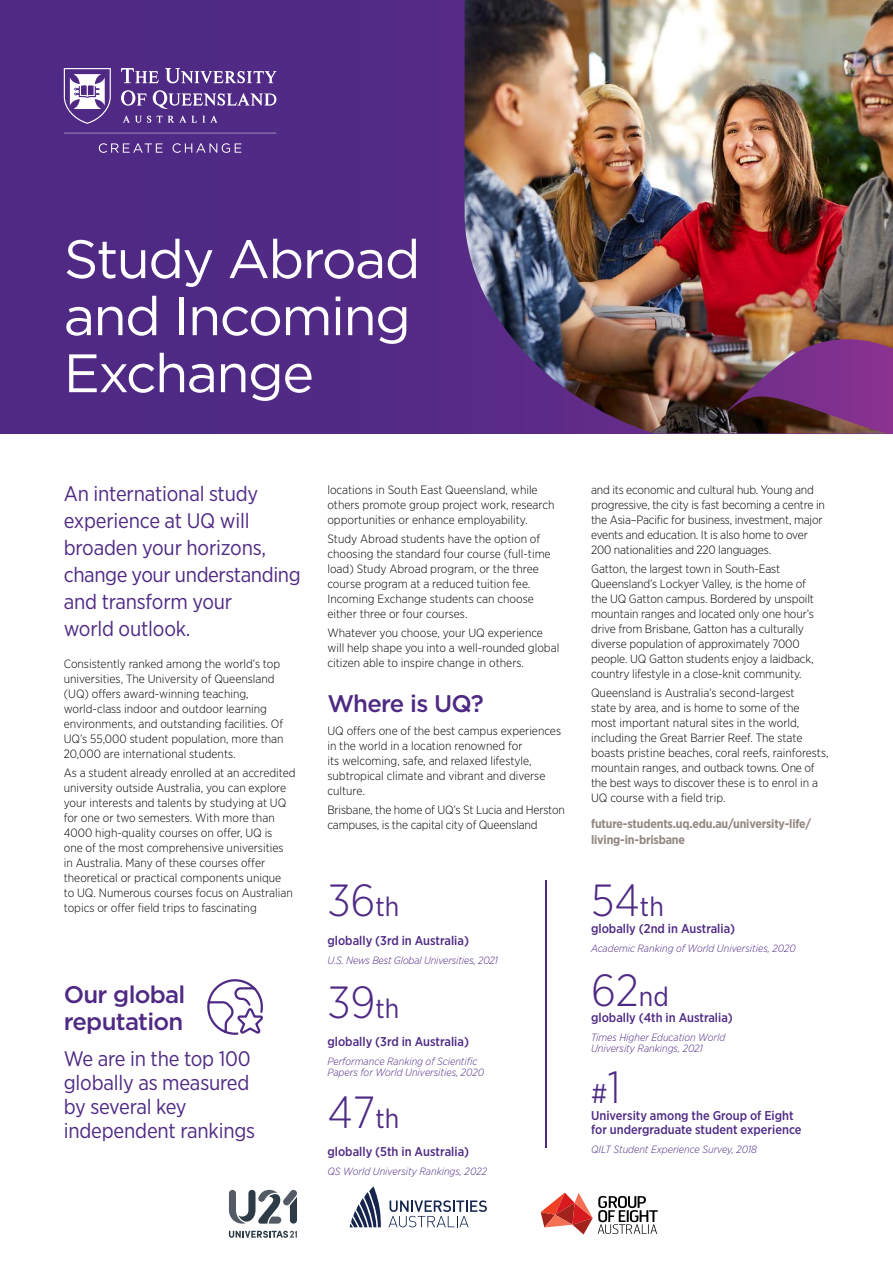
<style>
.page{position:relative;width:893px;height:1263px;background:#fff}
.page>*{position:absolute;margin:0;border:0;box-sizing:border-box;transform-origin:0 0}
.t1{font:54px/57px "Gotham";letter-spacing:-.03em;color:#fff}
.t2{font:300 45px "Gotham Narrow";color:#4f2a84}
.t3{font:27px "Gotham Narrow";color:#4f2a84}
.t4{font:500 24px/27px "Gotham";letter-spacing:-.03em;color:#4f2a84}
.t5{font:21px/27px "Gotham Narrow";letter-spacing:-.01em;color:#4f2a84}
.t6{font:500 12.75px/13.5px "Gotham Narrow";color:#4f2a84}
.t7{font:700 12.3px/16.5px "Gotham Narrow";letter-spacing:-.015em;color:#938884}
.t8{font:300 12px/15px "Gotham Narrow";color:#000}
.t9{font:italic 300 10.5px/10.5px "Gotham Narrow";color:#4f2a84}
.s1{font-weight:400;font-size:27px}
.s2{font-weight:300;font-size:45px}
</style>
<div class="page">
<div style="left:0;top:0;width:893px;height:434px;background:#502a84"></div>
<svg style="left:64px;top:68px;width:213px;height:85px"></svg>
<hr style="left:546px;top:880px;width:1px;height:268px;background:#4f2a84">
<svg style="left:207px;top:979px;width:56px;height:56px"></svg>
<svg style="left:229px;top:1189px;width:68px;height:35px"></svg>
<svg style="left:229px;top:1231px;width:68px;height:7px"></svg>
<svg style="left:541px;top:1192px;width:117px;height:42px"></svg>
<svg style="left:350px;top:1186px;width:31px;height:41px"></svg>
<svg style="left:388px;top:1200px;width:99px;height:27px"></svg>
<img style="left:465px;top:0;width:428px;height:433px">
<h1 class="t1" style="left:64px;top:229px;width:358px">Study Abroad and Incoming<br>Exchange</h1>
<h3 class="t5" style="left:64px;top:480px;width:238px">An international study experience at UQ will broaden your horizons, change your understanding and transform your<br>world outlook.</h3>
<p class="t8" style="left:64px;top:656px;width:221px">Consistently ranked among the world’s top universities, The University of Queensland (UQ) offers award-winning teaching, world-class indoor and outdoor learning environments, and outstanding facilities. Of UQ’s 55,000 student population, more than 20,000 are international students.</p>
<p class="t8" style="left:64px;top:765px;width:233px">As a student already enrolled at an accredited university outside Australia, you can explore your interests and talents by studying at UQ for one or two semesters. With more than 4000 high-quality courses on offer, UQ is<br>one of the most comprehensive universities<br>in Australia. Many of these courses offer theoretical or practical components unique<br>to UQ. Numerous courses focus on Australian topics or offer field trips to fascinating</p>
<h3 class="t4" style="left:64px;top:980px;width:123px">Our global reputation</h3>
<h3 class="t5" style="left:64px;top:1046px;width:193px;line-height:24px">We are in the top 100 globally as measured by several key independent rankings</h3>
<p class="t8" style="left:327px;top:482px;width:229px">locations in South East Queensland, while others promote group project work, research opportunities or enhance employability.</p>
<p class="t8" style="left:327px;top:531px;width:225px">Study Abroad students have the option of choosing the standard four course (full-time load) Study Abroad program, or the three course program at a reduced tuition fee.<br>Incoming Exchange students can choose either three or four courses.</p>
<p class="t8" style="left:327px;top:625px;width:233px">Whatever you choose, your UQ experience will help shape you into a well-rounded global citizen able to inspire change in others.</p>
<h3 class="t4" style="left:327px;top:689px;width:158px">Where is UQ?</h3>
<p class="t8" style="left:327px;top:723px;width:235px">UQ offers one of the best campus experiences in the world in a location renowned for<br>its welcoming, safe, and relaxed lifestyle, subtropical climate and vibrant and diverse culture.</p>
<p class="t8" style="left:327px;top:802px;width:239px">Brisbane, the home of UQ’s St Lucia and Herston campuses, is the capital city of Queensland</p>
<h2 class="t2" style="left:327px;top:873px;width:74px">36<span class="s1">th</span></h2>
<p class="t6" style="left:327px;top:933px;width:143px">globally (3rd in Australia)</p>
<p class="t9" style="left:327px;top:955px;width:172px">U.S. News Best Global Universities, 2021</p>
<h2 class="t2" style="left:327px;top:974px;width:73px">39<span class="s1">th</span></h2>
<p class="t6" style="left:327px;top:1035px;width:143px">globally (3rd in Australia)</p>
<p class="t9" style="left:327px;top:1056px;width:158px">Performance Ranking of Scientific<br>Papers for World Universities, 2020</p>
<h2 class="t2" style="left:327px;top:1084px;width:73px">47<span class="s1">th</span></h2>
<p class="t6" style="left:327px;top:1145px;width:143px">globally (5th in Australia)</p>
<p class="t9" style="left:327px;top:1166px;width:161px">QS World University Rankings, 2022</p>
<p class="t8" style="left:591px;top:482px;width:235px">and its economic and cultural hub. Young and progressive, the city is fast becoming a centre in the Asia–Pacific for business, investment, major events and education. It is also home to over 200 nationalities and 220 languages.</p>
<p class="t8" style="left:591px;top:561px;width:224px">Gatton, the largest town in South-East Queensland’s Lockyer Valley, is the home of the UQ Gatton campus. Bordered by unspoilt mountain ranges and located only one hour’s drive from Brisbane, Gatton has a culturally diverse population of approximately 7000 people. UQ Gatton students enjoy a laidback, country lifestyle in a close-knit community.</p>
<p class="t8" style="left:591px;top:685px;width:239px">Queensland is Australia’s second-largest<br>state by area, and is home to some of the<br>most important natural sites in the world, including the Great Barrier Reef. The state boasts pristine beaches, coral reefs, rainforests, mountain ranges, and outback towns. One of the best ways to discover these is to enrol in a UQ course with a field trip.</p>
<p class="t7" style="left:591px;top:815px;width:222px">future-students.uq.edu.au/university-life/ living-in-brisbane</p>
<h2 class="t2" style="left:591px;top:873px;width:74px">54<span class="s1">th</span></h2>
<p class="t6" style="left:591px;top:921px;width:146px">globally (2nd in Australia)</p>
<p class="t9" style="left:591px;top:943px;width:206px">Academic Ranking of World Universities, 2020</p>
<h2 class="t2" style="left:591px;top:962px;width:79px">62<span class="s1">nd</span></h2>
<p class="t6" style="left:591px;top:1011px;width:143px">globally (4th in Australia)</p>
<p class="t9" style="left:591px;top:1032px;width:136px">Times Higher Education World<br>University Rankings, 2021</p>
<h3 class="t3" style="left:591px;top:1077px;width:31px">#<span class="s2">1</span></h3>
<p class="t6" style="left:591px;top:1109px;width:212px">University among the Group of Eight for undergraduate student experience</p>
<p class="t9" style="left:591px;top:1143px;width:167px">QILT Student Experience Survey, 2018</p>
</div>
